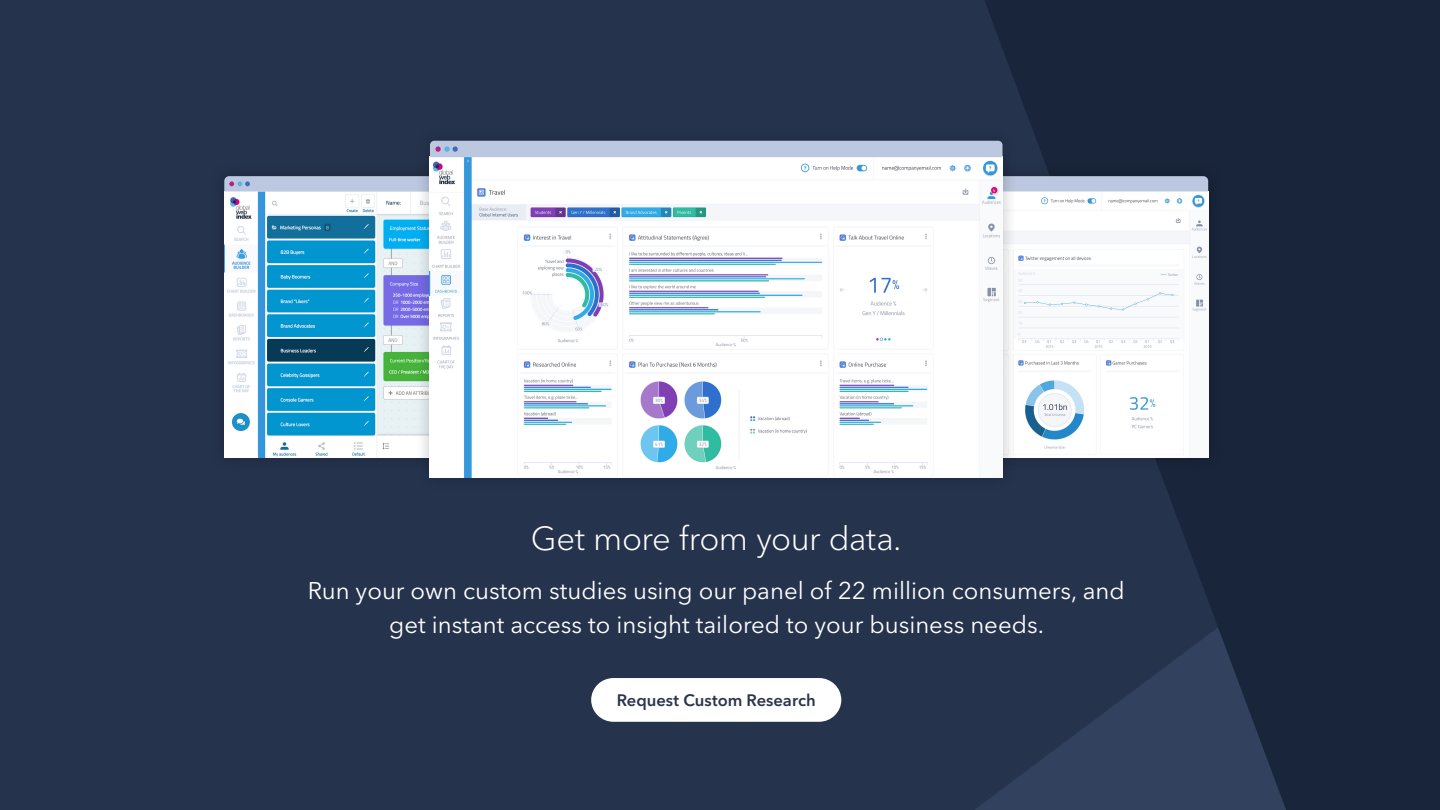
<style>
.page{position:relative;width:1440px;height:810px;background:#25334d}
.page>*{position:absolute;margin:0;border:0;box-sizing:border-box;transform-origin:0 0}
.t1{font:300 33px "Avenir Next LT Pro";letter-spacing:-.015em;color:#fff}
.t2{font:24px/33.8px "Avenir Next LT Pro";color:#fff;text-align:center}
.t3{font:600 16.5px "Avenir Next LT Pro";color:#2c334c}
</style>
<div class="page">
<svg style="left:984px;top:0;width:456px;height:810px;fill:#19253b"></svg>
<div style="left:591px;top:678px;width:250px;height:44px;background:#fff"></div>
<img style="left:224px;top:192px;width:190px;height:265px">
<div style="left:562px;top:160px;width:662px;height:313px;background:#000;opacity:.25"></div>
<img style="left:1018px;top:191px;width:190px;height:266px">
<svg style="left:224px;top:176px;width:984px;height:15px"></svg>
<div style="left:414px;top:125px;width:604px;height:368px;background:#000;opacity:.25"></div>
<img style="left:430px;top:157px;width:573px;height:320px">
<div style="left:430px;top:141px;width:573px;height:16px;background:#bbc8df"></div>
<p class="t1" style="left:531px;top:519px;width:372px">Get more from your data.</p>
<p class="t2" style="left:308px;top:574px;width:819px">Run your own custom studies using our panel of 22 million consumers, and get instant access to insight tailored to your business needs.</p>
<p class="t3" style="left:617px;top:690px;width:200px">Request Custom Research</p>
</div>
